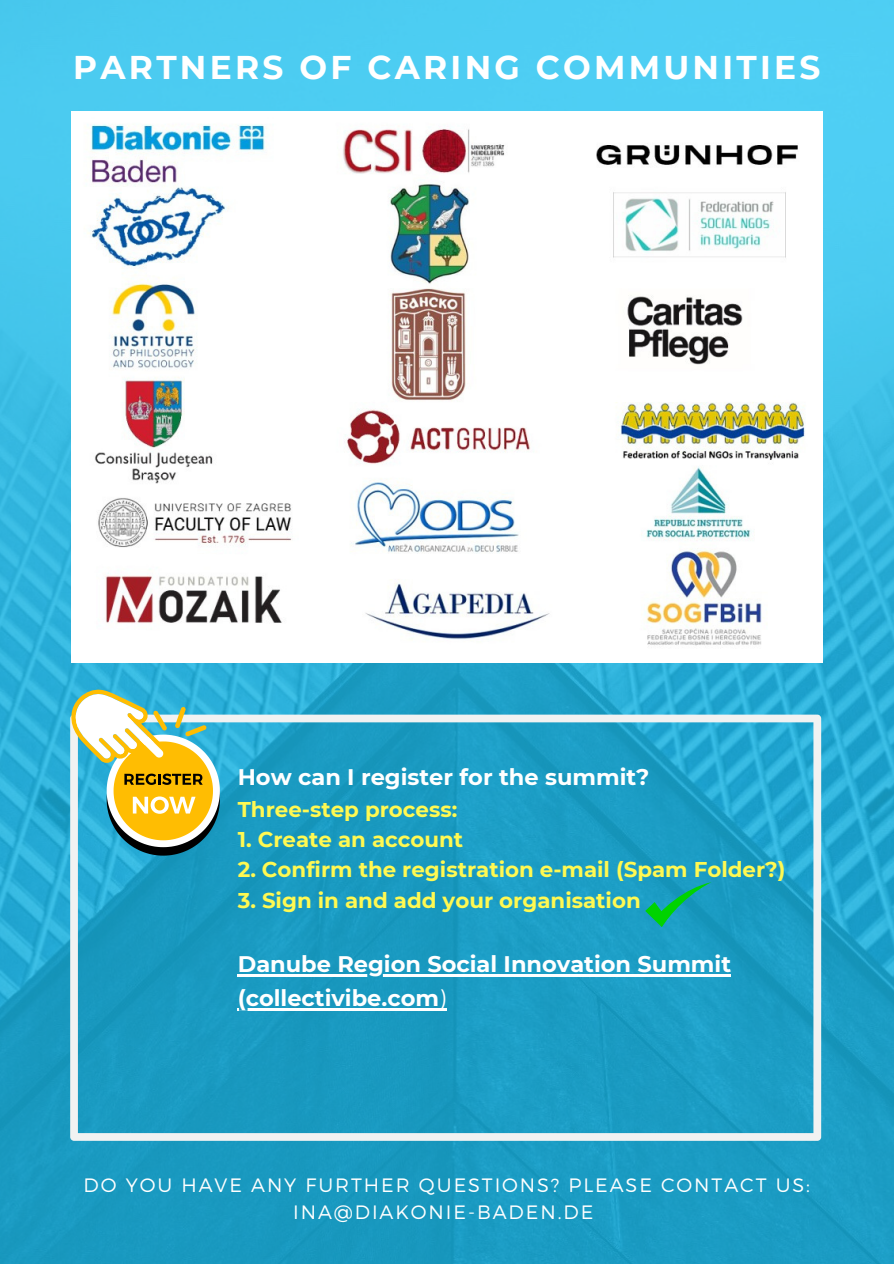
<style>
.page{position:relative;width:894px;height:1264px;background:#fff}
.page>*{position:absolute;margin:0;border:0;box-sizing:border-box;transform-origin:0 0}
.t1{font:700 32.85px "Montserrat";letter-spacing:.1em;color:#fff}
.t2{font:700 22.5px/33.8px "Montserrat";color:#fff}
.t3{font:700 21.3px "Montserrat";color:#fff952}
.t4{font:300 19.35px/27px "Montserrat";letter-spacing:.1em;color:#fff;text-align:center}
.s1{font-weight:300}
</style>
<div class="page">
<img style="left:0;top:0;width:893px;height:1263px">
<svg style="left:70px;top:714px;width:751px;height:426px;background:#26a1c6"></svg>
<svg style="left:70px;top:689px;width:150px;height:166px"></svg>
<svg style="left:645px;top:882px;width:66px;height:45px;background:#14a59c"></svg>
<img style="left:71px;top:111px;width:751px;height:552px">
<hr style="left:238px;top:974px;width:493px;height:2px;background:#fff">
<hr style="left:238px;top:1007px;width:201px;height:3px;background:#fff">
<svg style="left:439px;top:1007px;width:7px;height:3px"></svg>
<h1 class="t1" style="left:73px;top:47px;width:748px">PARTNERS OF CARING COMMUNITIES</h1>
<p class="t2" style="left:238px;top:760px;width:413px">How can I register for the summit?</p>
<p class="t3" style="left:238px;top:796px;width:221px">Three-step process:</p>
<p class="t3" style="left:238px;top:826px;width:227px">1. Create an account</p>
<p class="t3" style="left:238px;top:856px;width:549px">2. Confirm the registration e-mail (Spam Folder?)</p>
<p class="t3" style="left:238px;top:887px;width:404px">3. Sign in and add your organisation</p>
<p class="t2" style="left:238px;top:947px;width:494px">Danube Region Social Innovation Summit (collectivibe.com<span class="s1">)</span></p>
<p class="t4" style="left:84px;top:1171px;width:727px">DO YOU HAVE ANY FURTHER QUESTIONS? PLEASE CONTACT US:<br>INA@DIAKONIE-BADEN.DE</p>
</div>
